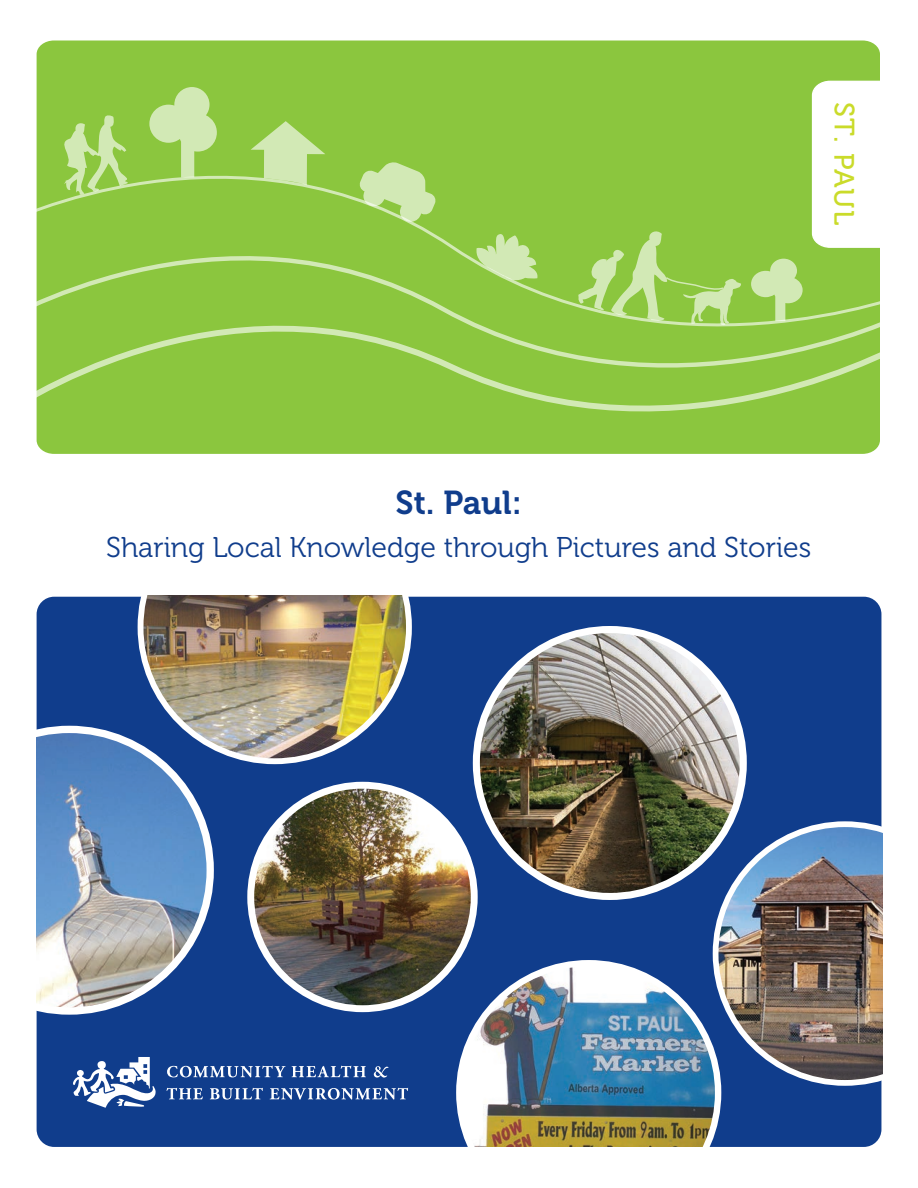
<style>
.page{position:relative;width:918px;height:1188px;background:#fff}
.page>*{position:absolute;margin:0;border:0;box-sizing:border-box;transform-origin:0 0}
.t1{font:33px "Museo 700";color:#103d8c}
.t2{font:28.5px "Museo 300";color:#103d8c}
.t3{font:27.9px "Museo 500";letter-spacing:.035em;color:#cadb2a}
</style>
<div class="page">
<div style="left:37px;top:40px;width:843px;height:414px;background:#8bc63e"></div>
<svg style="left:811px;top:80px;width:69px;height:96px"></svg>
<div style="left:37px;top:597px;width:844px;height:550px;background:#103d8c;border-radius:18px"></div>
<svg style="left:36px;top:368px;width:844px;height:49px"></svg>
<svg style="left:36px;top:326px;width:844px;height:42px"></svg>
<svg style="left:36px;top:176px;width:844px;height:150px"></svg>
<svg style="left:149px;top:87px;width:68px;height:90px"></svg>
<svg style="left:251px;top:121px;width:74px;height:64px"></svg>
<svg style="left:360px;top:162px;width:75px;height:60px"></svg>
<svg style="left:64px;top:115px;width:64px;height:80px"></svg>
<svg style="left:578px;top:231px;width:163px;height:94px"></svg>
<svg style="left:751px;top:259px;width:52px;height:62px"></svg>
<svg style="left:476px;top:234px;width:62px;height:46px"></svg>
<img style="left:456px;top:960px;width:265px;height:187px">
<svg style="left:36px;top:726px;width:178px;height:289px"></svg>
<img style="left:476px;top:630px;width:267px;height:266px;border-radius:50%">
<div style="left:473px;top:626px;width:274px;height:274px;border:7px solid #fff;border-radius:50%"></div>
<img style="left:251px;top:785px;width:223px;height:224px;border-radius:50%">
<div style="left:247px;top:782px;width:231px;height:230px;border:7px solid #fff;border-radius:50%"></div>
<img style="left:141px;top:595px;width:268px;height:166px">
<img style="left:713px;top:821px;width:170px;height:265px">
<svg style="left:167px;top:1066px;width:119px;height:11px"></svg>
<svg style="left:292px;top:1066px;width:74px;height:11px"></svg>
<svg style="left:374px;top:1066px;width:14px;height:12px"></svg>
<svg style="left:167px;top:1088px;width:36px;height:11px"></svg>
<svg style="left:210px;top:1088px;width:53px;height:12px"></svg>
<svg style="left:270px;top:1088px;width:138px;height:12px"></svg>
<svg style="left:73px;top:1057px;width:83px;height:51px"></svg>
<p class="t3" style="left:859px;top:102px;width:124px;rotate:90deg">ST. PAUL</p>
<p class="t1" style="left:396px;top:484px;width:128px">St. Paul:</p>
<p class="t2" style="left:106px;top:531px;width:707px">Sharing Local Knowledge through Pictures and Stories</p>
</div>
